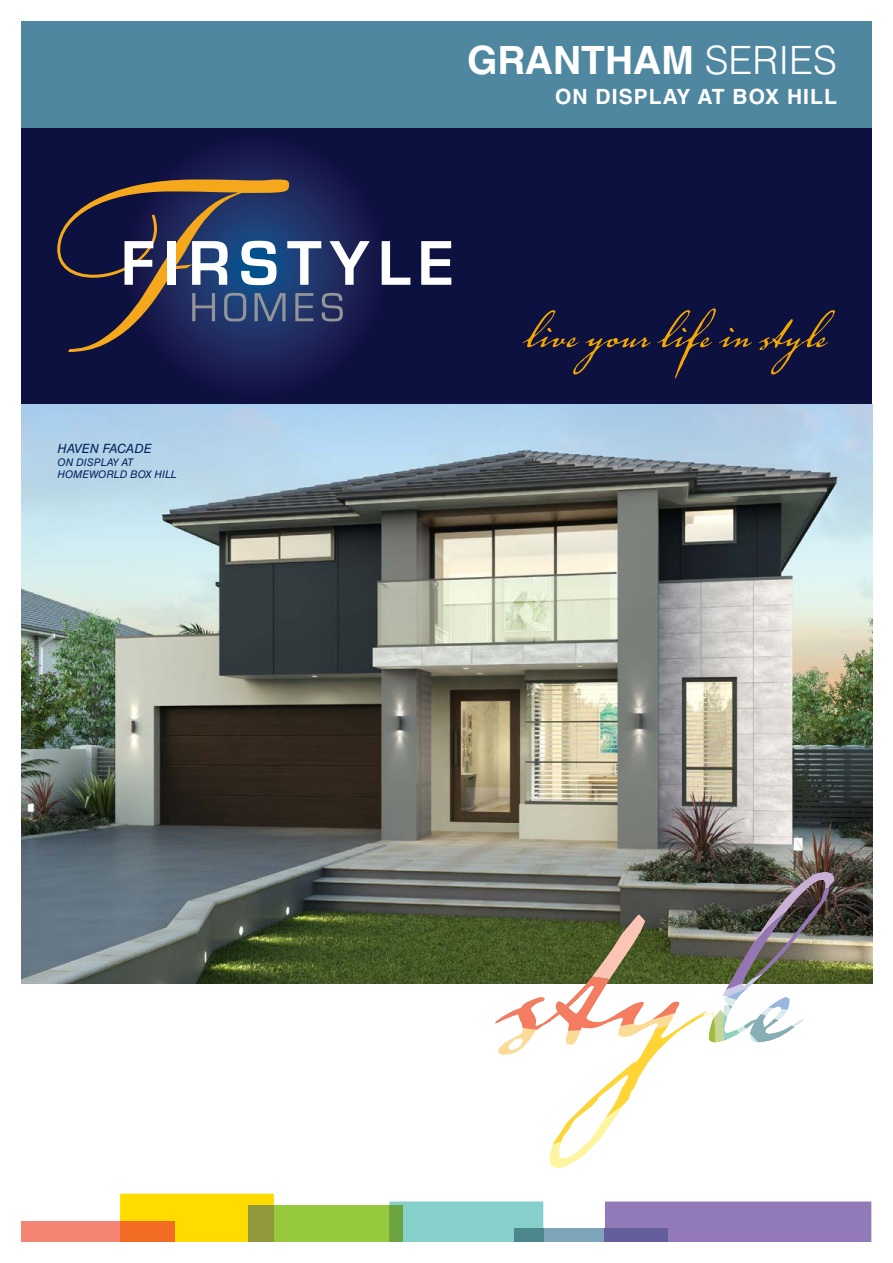
<style>
.page{position:relative;width:893px;height:1263px;background:#fff}
.page>*{position:absolute;margin:0;border:0;box-sizing:border-box;transform-origin:0 0}
.t1{font:700 39px "Helvetica LT Std";color:#fff}
.t2{font:700 21px "Helvetica LT Std";letter-spacing:.05em;color:#fff}
.t3{font:italic 12.75px "Helvetica LT Std";color:#00205c}
.t4{font:italic 10.5px/12.6px "Helvetica LT Std";color:#00205c}
.s1{font-weight:300}
</style>
<div class="page">
<div style="left:22px;top:128px;width:850px;height:276px;background:#0d113f"></div>
<svg style="left:523px;top:308px;width:312px;height:70px"></svg>
<svg style="left:382px;top:241px;width:28px;height:44px"></svg>
<svg style="left:421px;top:241px;width:30px;height:44px"></svg>
<svg style="left:57px;top:179px;width:313px;height:173px"></svg>
<div style="left:22px;top:22px;width:850px;height:106px;background:#4f87a0"></div>
<div style="left:21px;top:1221px;width:99px;height:21px;background:#f48474"></div>
<div style="left:120px;top:1194px;width:154px;height:48px;background:#ffdb00"></div>
<div style="left:120px;top:1221px;width:55px;height:21px;background:#f36c23"></div>
<div style="left:274px;top:1205px;width:115px;height:37px;background:#96c93d"></div>
<div style="left:249px;top:1205px;width:25px;height:37px;background:#91993c"></div>
<div style="left:389px;top:1201px;width:154px;height:41px;background:#85d0cb"></div>
<div style="left:389px;top:1205px;width:14px;height:37px;background:#6ca442"></div>
<div style="left:543px;top:1229px;width:62px;height:13px;background:#7ca5ba"></div>
<div style="left:514px;top:1229px;width:29px;height:13px;background:#4e868e"></div>
<div style="left:605px;top:1201px;width:266px;height:41px;background:#9279b7"></div>
<div style="left:605px;top:1229px;width:63px;height:13px;background:#645e9d"></div>
<img style="left:22px;top:405px;width:850px;height:578px">
<svg style="left:494px;top:872px;width:341px;height:296px"></svg>
<p class="t3" style="left:58px;top:441px;width:95px">HAVEN FACADE</p>
<p class="t4" style="left:58px;top:456px;width:121px">ON DISPLAY AT<br>HOMEWORLD BOX HILL</p>
<h1 class="t1" style="left:467px;top:36px;width:371px">GRANTHAM <span class="s1">SERIES</span></h1>
<h2 class="t2" style="left:555px;top:84px;width:283px">ON DISPLAY AT BOX HILL</h2>
</div>
